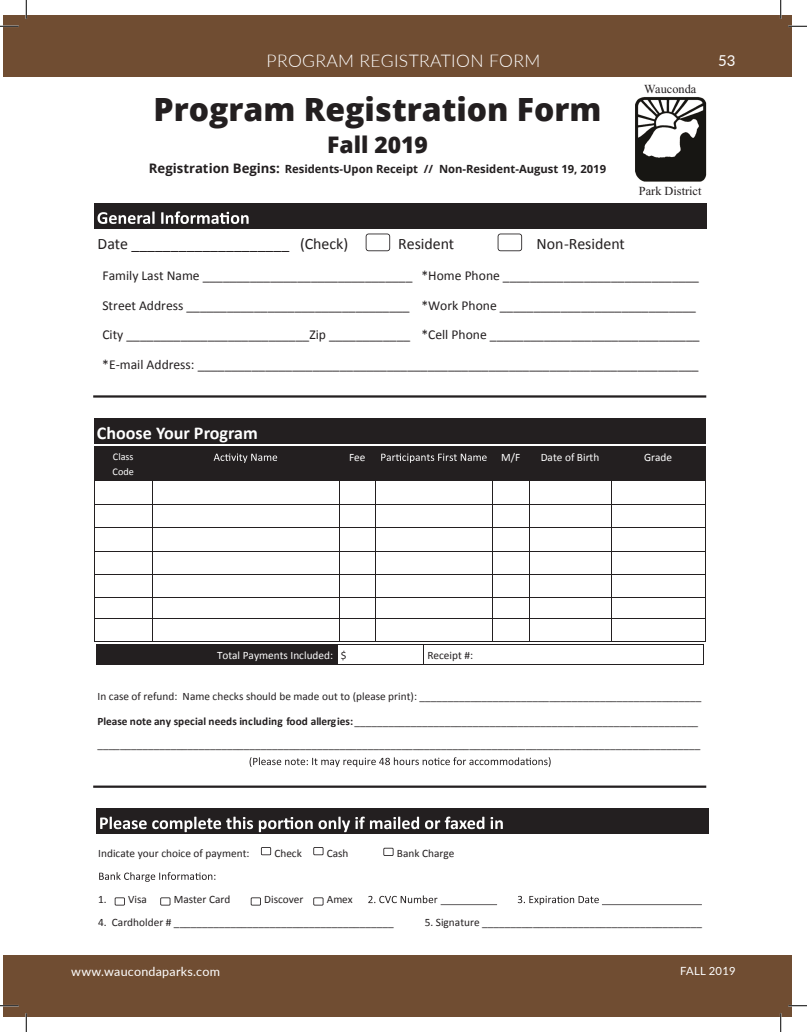
<style>
.page{position:relative;width:807px;height:1032px;background:#fff}
.page>*{position:absolute;margin:0;border:0;box-sizing:border-box;transform-origin:0 0}
.t1{font:800 32px "Open Sans";color:#231f20}
.t2{font:800 22.88px "Open Sans";color:#231f20}
.t3{font:700 18.12px "Calibri";color:#fff}
.t4{font:300 17.5px "Lato";letter-spacing:.02em;color:#fff}
.t5{font:15.88px "Calibri";color:#231f20}
.t6{font:15px "Lato";color:#fff}
.t7{font:13.62px/29.6px "Calibri";color:#231f20}
.t8{font:12.5px "Lato";letter-spacing:.02em;color:#fff}
.t9{font:12.25px "Times New Roman";color:#231f20}
.t10{font:11.25px/24.6px "Calibri";color:#231f20}
.t11{font:700 11.25px "Open Sans";color:#231f20}
.t12{font:11.25px "Calibri";color:#fff}
.t13{font:11.25px "Lato";letter-spacing:.02em;color:#fff}
.t14{font:10.25px/14.8px "Calibri";color:#fff}
.s1{font-size:13.12px}
.s2{color:#231f20}
.s3{font-weight:700}
</style>
<div class="page">
<div style="left:26px;top:954px;width:765px;height:62px;background:#704d32"></div>
<div style="left:4px;top:954px;width:22px;height:62px;background:#704d32"></div>
<div style="left:4px;top:15px;width:22px;height:62px;background:#704d32"></div>
<div style="left:26px;top:15px;width:765px;height:62px;background:#704d32"></div>
<div style="left:94px;top:203px;width:612px;height:25px;background:#231f20"></div>
<svg style="left:97px;top:211px;width:151px;height:13px"></svg>
<svg style="left:365px;top:233px;width:25px;height:18px"></svg>
<svg style="left:497px;top:233px;width:25px;height:18px"></svg>
<div style="left:94px;top:446px;width:58px;height:35px;background:#231f20"></div>
<div style="left:152px;top:446px;width:187px;height:35px;background:#231f20"></div>
<svg style="left:213px;top:453px;width:64px;height:10px"></svg>
<div style="left:339px;top:446px;width:36px;height:35px;background:#231f20"></div>
<div style="left:375px;top:446px;width:117px;height:35px;background:#231f20"></div>
<svg style="left:381px;top:453px;width:105px;height:10px"></svg>
<div style="left:492px;top:446px;width:37px;height:35px;background:#231f20"></div>
<div style="left:529px;top:446px;width:81px;height:35px;background:#231f20"></div>
<div style="left:610px;top:446px;width:95px;height:35px;background:#231f20"></div>
<hr style="left:94px;top:481px;width:1px;height:160px;background:#231f20">
<hr style="left:152px;top:481px;width:1px;height:160px;background:#231f20">
<hr style="left:339px;top:481px;width:1px;height:160px;background:#231f20">
<hr style="left:375px;top:481px;width:1px;height:160px;background:#231f20">
<hr style="left:491px;top:481px;width:1px;height:160px;background:#231f20">
<hr style="left:529px;top:481px;width:1px;height:160px;background:#231f20">
<hr style="left:610px;top:481px;width:1px;height:160px;background:#231f20">
<hr style="left:704px;top:481px;width:1px;height:160px;background:#231f20">
<hr style="left:95px;top:504px;width:609px;height:1px;background:#231f20">
<hr style="left:95px;top:527px;width:609px;height:1px;background:#231f20">
<hr style="left:95px;top:550px;width:609px;height:1px;background:#231f20">
<hr style="left:95px;top:574px;width:609px;height:1px;background:#231f20">
<hr style="left:95px;top:597px;width:609px;height:1px;background:#231f20">
<hr style="left:95px;top:618px;width:609px;height:1px;background:#231f20">
<hr style="left:94px;top:641px;width:611px;height:1px;background:#231f20">
<div style="left:94px;top:418px;width:611px;height:25px;background:#231f20"></div>
<div style="left:96px;top:644px;width:241px;height:20px;background:#231f20"></div>
<svg style="left:337px;top:645px;width:1px;height:19px"></svg>
<svg style="left:423px;top:645px;width:1px;height:19px"></svg>
<hr style="left:96px;top:644px;width:607px;height:1px;background:#231f20">
<hr style="left:96px;top:664px;width:607px;height:1px;background:#231f20">
<svg style="left:249px;top:757px;width:301px;height:9px"></svg>
<div style="left:96px;top:808px;width:612px;height:25px;background:#231f20"></div>
<svg style="left:100px;top:816px;width:402px;height:16px"></svg>
<svg style="left:99px;top:872px;width:116px;height:9px"></svg>
<svg style="left:368px;top:895px;width:231px;height:9px"></svg>
<svg style="left:261px;top:847px;width:10px;height:8px"></svg>
<svg style="left:115px;top:897px;width:10px;height:8px"></svg>
<svg style="left:160px;top:897px;width:10px;height:8px"></svg>
<svg style="left:250px;top:897px;width:11px;height:8px"></svg>
<img style="left:635px;top:97px;width:71px;height:85px">
<svg style="left:383px;top:847px;width:10px;height:8px"></svg>
<svg style="left:313px;top:847px;width:10px;height:8px"></svg>
<svg style="left:313px;top:897px;width:10px;height:8px"></svg>
<hr style="left:93px;top:395px;width:613px;height:2px;background:#231f20">
<hr style="left:93px;top:785px;width:613px;height:2px;background:#231f20">
<svg style="left:0;top:25px;width:19px;height:2px"></svg>
<svg style="left:788px;top:25px;width:18px;height:2px"></svg>
<svg style="left:0;top:1004px;width:19px;height:2px"></svg>
<svg style="left:788px;top:1004px;width:18px;height:2px"></svg>
<svg style="left:25px;top:0;width:2px;height:19px"></svg>
<svg style="left:25px;top:1013px;width:2px;height:18px"></svg>
<svg style="left:779px;top:0;width:2px;height:19px"></svg>
<svg style="left:779px;top:1013px;width:2px;height:18px"></svg>
<p class="t4" style="left:266px;top:49px;width:275px">PROGRAM REGISTRATION FORM</p>
<p class="t1" style="left:153px;top:85px;width:449px">Program Registration Form</p>
<p class="t2" style="left:327px;top:127px;width:102px">Fall 2019</p>
<p class="t11" style="left:149px;top:161px;width:458px"><span class="s1">Registration Begins:</span> Residents-Upon Receipt // Non-Resident-August 19, 2019</p>
<p class="t9" style="left:644px;top:82px;width:54px">Wauconda</p>
<p class="t9" style="left:638px;top:184px;width:64px">Park District</p>
<p class="t5" style="left:97px;top:234px;width:252px">Date ____________________ (Check)</p>
<p class="t5" style="left:398px;top:234px;width:57px">Resident</p>
<p class="t5" style="left:536px;top:234px;width:90px">Non-Resident</p>
<p class="t7" style="left:102px;top:260px;width:598px">Family Last Name _______________________________ *Home Phone _____________________________ Street Address _________________________________ *Work Phone _____________________________ City ___________________________Zip ____________ *Cell Phone _______________________________ *E-mail Address: __________________________________________________________________________</p>
<h3 class="t6" style="left:718px;top:50px;width:19px">53</h3>
<p class="t3" style="left:97px;top:421px;width:162px">Choose Your Program</p>
<p class="t14" style="left:113px;top:448px;width:23px">Class<br>Code</p>
<p class="t12" style="left:349px;top:450px;width:18px">Fee</p>
<p class="t12" style="left:501px;top:450px;width:21px">M/F</p>
<p class="t12" style="left:540px;top:450px;width:60px">Date of Birth</p>
<p class="t12" style="left:644px;top:450px;width:30px">Grade</p>
<p class="t12" style="left:217px;top:648px;width:131px">Total Payments Included: <span class="s2">$</span></p>
<p class="t10" style="left:427px;top:642px;width:47px">Receipt #:</p>
<p class="t10" style="left:97px;top:683px;width:605px">In case of refund: Name checks should be made out to (please print): __________________________________________________<br><span class="s3">Please note any special needs including food allergies:</span> _____________________________________________________________</p>
<p class="t10" style="left:97px;top:731px;width:604px">___________________________________________________________________________________________________________</p>
<p class="t10" style="left:98px;top:839px;width:153px">Indicate your choice of payment:</p>
<p class="t10" style="left:274px;top:839px;width:29px">Check</p>
<p class="t10" style="left:327px;top:839px;width:23px">Cash</p>
<p class="t10" style="left:397px;top:839px;width:59px">Bank Charge</p>
<p class="t10" style="left:98px;top:886px;width:50px">1. Visa</p>
<p class="t10" style="left:174px;top:886px;width:58px">Master Card</p>
<p class="t10" style="left:264px;top:886px;width:41px">Discover</p>
<p class="t10" style="left:327px;top:886px;width:27px">Amex</p>
<p class="t10" style="left:98px;top:909px;width:297px">4. Cardholder # _______________________________________</p>
<p class="t10" style="left:424px;top:909px;width:279px">5. Signature _______________________________________</p>
<p class="t8" style="left:71px;top:962px;width:150px">www.waucondaparks.com</p>
<p class="t13" style="left:680px;top:963px;width:57px">FALL 2019</p>
</div>
